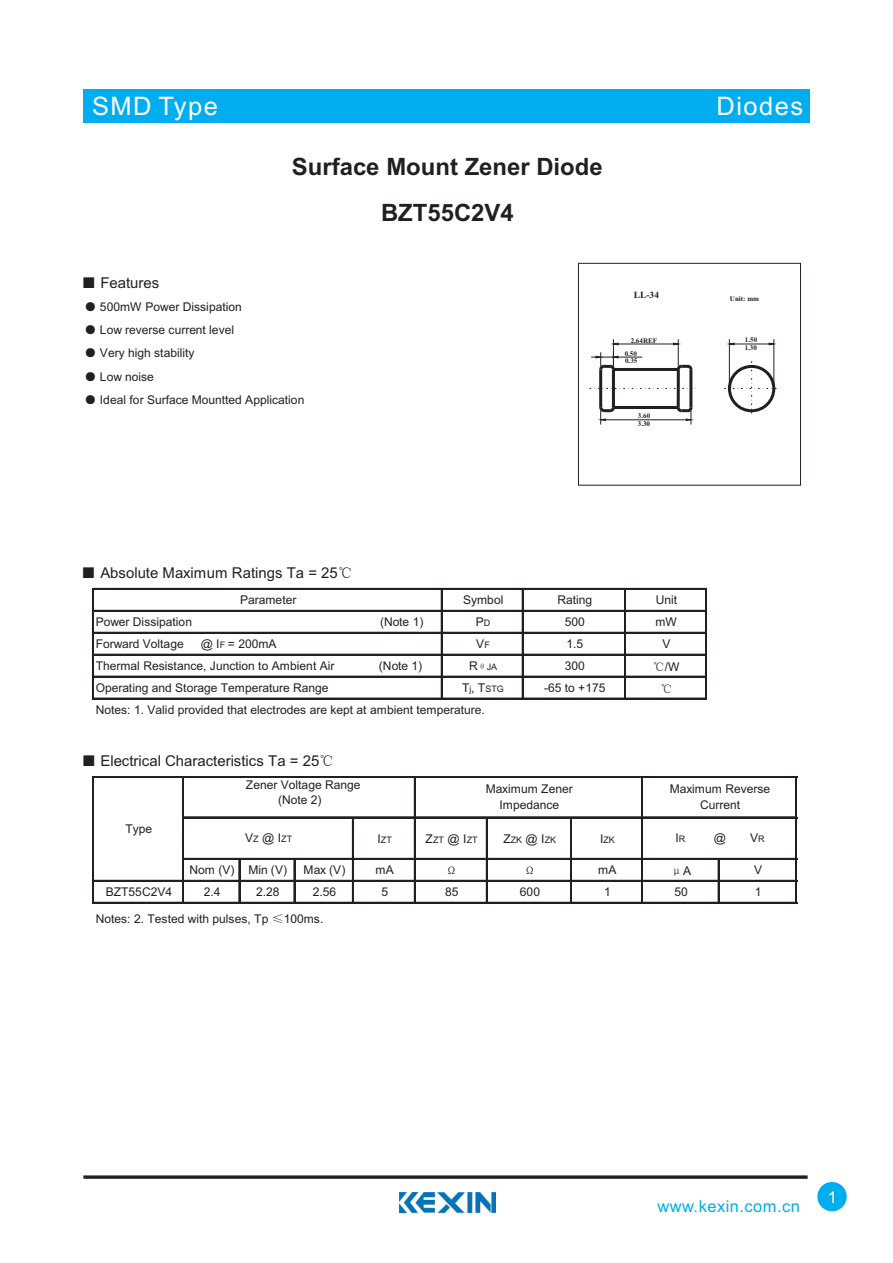
<style>
.page{position:relative;width:893px;height:1263px;background:#fff}
.page>*{position:absolute;margin:0;border:0;box-sizing:border-box;transform-origin:0 0}
.t1{font:25.5px "Arial";letter-spacing:.055em;color:#fff}
.t2{font:700 23.85px/46px "Arial";color:#231f20;text-align:center}
.t3{font:16.5px "Arial";letter-spacing:.03em;color:#00aeef}
.t4{font:16.5px "Arial";color:#fff}
.t5{font:15px "Arial";color:#231f20}
.t6{font:14.85px "Arial";color:#231f20}
.t7{font:12px/15.3px "Arial";color:#231f20;text-align:center}
.t8{font:12px "Sim Sun";color:#231f20}
.t9{font:700 9.45px "Times New Roman";color:#231f20}
.t10{font:9px "Arial";color:#231f20}
.t11{font:700 7.05px/12.9px "Times New Roman";color:#231f20}
.s1{font-family:"Sim Sun"}
.s2{font-size:9px}
.s3{font-size:12px}
.s4{font-family:"Arial"}
</style>
<div class="page">
<div style="left:83px;top:89px;width:727px;height:34px;background:#00aeef"></div>
<svg style="left:83px;top:1175px;width:725px;height:4px;background:#434040"></svg>
<div style="left:817px;top:1182px;width:30px;height:29px;background:#00aeef;border-radius:50%"></div>
<svg style="left:578px;top:262px;width:223px;height:224px"></svg>
<hr style="left:605px;top:419px;width:81px;height:1px;background:#231f20">
<hr style="left:618px;top:344px;width:55px;height:1px;background:#231f20">
<hr style="left:729px;top:339px;width:1px;height:46px;background:#231f20">
<hr style="left:774px;top:339px;width:1px;height:46px;background:#231f20">
<hr style="left:734px;top:344px;width:35px;height:1px;background:#231f20">
<svg style="left:769px;top:343px;width:6px;height:2px"></svg>
<div style="left:578px;top:263px;width:223px;height:222px;border:1px solid #231f20"></div>
<hr style="left:677px;top:369px;width:3px;height:39px;background:#231f20">
<hr style="left:689px;top:369px;width:3px;height:39px;background:#231f20">
<svg style="left:673px;top:339px;width:21px;height:33px"></svg>
<svg style="left:675px;top:404px;width:19px;height:21px"></svg>
<svg style="left:591px;top:339px;width:51px;height:33px"></svg>
<svg style="left:598px;top:404px;width:18px;height:21px"></svg>
<hr style="left:612px;top:369px;width:3px;height:39px;background:#231f20">
<hr style="left:599px;top:369px;width:3px;height:39px;background:#231f20">
<svg style="left:589px;top:388px;width:110px;height:1px"></svg>
<hr style="left:613px;top:368px;width:65px;height:3px;background:#231f20">
<hr style="left:613px;top:406px;width:65px;height:3px;background:#231f20">
<svg style="left:724px;top:361px;width:54px;height:55px"></svg>
<div style="left:728px;top:365px;width:47px;height:47px;border:3px solid #231f20;border-radius:50%"></div>
<img style="left:400px;top:1193px;width:95px;height:19px">
<hr style="left:92px;top:588px;width:2px;height:111px;background:#231f20">
<hr style="left:441px;top:590px;width:2px;height:109px;background:#231f20">
<hr style="left:522px;top:590px;width:2px;height:109px;background:#231f20">
<hr style="left:624px;top:590px;width:1px;height:109px;background:#231f20">
<hr style="left:625px;top:590px;width:1px;height:109px;background:#231f20">
<hr style="left:705px;top:590px;width:1px;height:109px;background:#231f20">
<hr style="left:706px;top:590px;width:1px;height:109px;background:#231f20">
<hr style="left:94px;top:588px;width:613px;height:2px;background:#231f20">
<hr style="left:94px;top:610px;width:613px;height:2px;background:#231f20">
<hr style="left:94px;top:632px;width:613px;height:2px;background:#231f20">
<hr style="left:94px;top:654px;width:613px;height:2px;background:#231f20">
<hr style="left:94px;top:676px;width:613px;height:1px;background:#231f20">
<hr style="left:94px;top:698px;width:613px;height:1px;background:#231f20">
<hr style="left:92px;top:776px;width:1px;height:128px;background:#231f20">
<hr style="left:93px;top:776px;width:1px;height:128px;background:#231f20">
<hr style="left:182px;top:778px;width:1px;height:126px;background:#231f20">
<hr style="left:183px;top:778px;width:1px;height:126px;background:#231f20">
<hr style="left:414px;top:778px;width:2px;height:126px;background:#231f20">
<hr style="left:641px;top:778px;width:1px;height:126px;background:#231f20">
<hr style="left:642px;top:778px;width:1px;height:126px;background:#231f20">
<hr style="left:795px;top:778px;width:1px;height:126px;background:#231f20">
<hr style="left:796px;top:778px;width:1px;height:126px;background:#231f20">
<hr style="left:352px;top:818px;width:2px;height:86px;background:#231f20">
<hr style="left:486px;top:818px;width:2px;height:86px;background:#231f20">
<hr style="left:570px;top:818px;width:1px;height:86px;background:#231f20">
<hr style="left:571px;top:818px;width:1px;height:86px;background:#231f20">
<hr style="left:239px;top:860px;width:1px;height:44px;background:#231f20">
<hr style="left:294px;top:860px;width:1px;height:44px;background:#231f20">
<hr style="left:718px;top:860px;width:1px;height:44px;background:#231f20">
<hr style="left:94px;top:776px;width:703px;height:2px;background:#231f20">
<hr style="left:184px;top:816px;width:613px;height:1px;background:#231f20">
<hr style="left:184px;top:817px;width:613px;height:1px;background:#231f20">
<hr style="left:184px;top:858px;width:613px;height:2px;background:#231f20">
<hr style="left:94px;top:880px;width:703px;height:2px;background:#231f20">
<hr style="left:94px;top:902px;width:703px;height:2px;background:#231f20">
<h1 class="t1" style="left:92px;top:96px;width:127px">SMD Type</h1>
<h1 class="t1" style="left:717px;top:96px;width:88px">Diodes</h1>
<h2 class="t2" style="left:292px;top:146px;width:312px">Surface Mount Zener Diode<br>BZT55C2V4</h2>
<p class="t6" style="left:81px;top:278px;width:79px"><span class="s1">■</span> Features</p>
<p class="t7" style="left:85px;top:301px;width:159px"><span class="s1">●</span> 500mW Power Dissipation</p>
<p class="t7" style="left:85px;top:324px;width:151px"><span class="s1">●</span> Low reverse current level</p>
<p class="t7" style="left:85px;top:347px;width:111px"><span class="s1">●</span> Very high stability</p>
<p class="t7" style="left:85px;top:370px;width:71px"><span class="s1">●</span> Low noise</p>
<p class="t7" style="left:85px;top:393px;width:221px"><span class="s1">●</span> Ideal for Surface Mountted Application</p>
<p class="t9" style="left:634px;top:291px;width:27px">LL-34</p>
<p class="t11" style="left:625px;top:334px;width:34px;text-indent:6px">2.64REF<br>0.50</p>
<p class="t11" style="left:625px;top:355px;width:14px">0.35</p>
<p class="t11" style="left:638px;top:412px;width:14px;line-height:8.6px">3.60<br>3.30</p>
<p class="t11" style="left:730px;top:292px;width:31px">Unit: mm</p>
<p class="t11" style="left:745px;top:337px;width:14px;line-height:7.6px">1.50<br>1.30</p>
<p class="t6" style="left:81px;top:568px;width:273px"><span class="s1">■</span> Absolute Maximum Ratings Ta = 25<span class="s1">℃</span></p>
<p class="t7" style="left:240px;top:593px;width:58px">Parameter</p>
<p class="t7" style="left:463px;top:593px;width:42px">Symbol</p>
<p class="t7" style="left:557px;top:593px;width:36px">Rating</p>
<p class="t7" style="left:656px;top:593px;width:23px">Unit</p>
<p class="t7" style="left:96px;top:615px;width:98px">Power Dissipation</p>
<p class="t7" style="left:380px;top:615px;width:45px">(Note 1)</p>
<p class="t7" style="left:476px;top:615px;width:16px">P<span class="s2">D</span></p>
<p class="t7" style="left:565px;top:615px;width:22px">500</p>
<p class="t7" style="left:655px;top:615px;width:23px">mW</p>
<p class="t7" style="left:96px;top:637px;width:90px">Forward Voltage</p>
<p class="t7" style="left:201px;top:637px;width:77px">@ I<span class="s2">F</span> = 200mA</p>
<p class="t7" style="left:476px;top:637px;width:15px">V<span class="s2">F</span></p>
<p class="t7" style="left:566px;top:637px;width:18px">1.5</p>
<p class="t7" style="left:662px;top:637px;width:10px">V</p>
<p class="t7" style="left:96px;top:659px;width:240px">Thermal Resistance, Junction to Ambient Air</p>
<p class="t7" style="left:379px;top:659px;width:45px">(Note 1)</p>
<p class="t10" style="left:469px;top:663px;width:30px"><span class="s3">R</span><span class="s1">θ</span>JA</p>
<p class="t7" style="left:565px;top:659px;width:22px">300</p>
<p class="t7" style="left:653px;top:660px;width:28px"><span class="s1">℃</span>/W</p>
<p class="t7" style="left:96px;top:681px;width:234px">Operating and Storage Temperature Range</p>
<p class="t10" style="left:462px;top:685px;width:43px"><span class="s3">T</span>j<span class="s3">, T</span>STG</p>
<p class="t7" style="left:544px;top:681px;width:63px">-65 to +175</p>
<p class="t8" style="left:660px;top:683px;width:14px">℃</p>
<p class="t7" style="left:96px;top:703px;width:391px">Notes: 1. Valid provided that electrodes are kept at ambient temperature.</p>
<p class="t5" style="left:81px;top:755px;width:254px"><span class="s1">■</span> Electrical Characteristics Ta = 25<span class="s1">℃</span></p>
<p class="t7" style="left:125px;top:822px;width:28px">Type</p>
<p class="t7" style="left:246px;top:778px;width:116px">Zener Voltage Range (Note 2)</p>
<p class="t7" style="left:670px;top:782px;width:102px">Maximum Reverse<br>Current</p>
<p class="t7" style="left:486px;top:782px;width:89px">Maximum Zener<br>Impedance</p>
<p class="t7" style="left:245px;top:831px;width:49px">V<span class="s2">Z</span> @ I<span class="s2">ZT</span></p>
<p class="t10" style="left:377px;top:836px;width:16px"><span class="s3">I</span>ZT</p>
<p class="t10" style="left:426px;top:836px;width:54px"><span class="s3">Z</span>ZT <span class="s3">@ I</span>ZT</p>
<p class="t10" style="left:503px;top:836px;width:54px"><span class="s3">Z</span>ZK <span class="s3">@ I</span>ZK</p>
<p class="t10" style="left:600px;top:836px;width:16px"><span class="s3">I</span>ZK</p>
<p class="t7" style="left:675px;top:831px;width:11px">I<span class="s2">R</span></p>
<p class="t7" style="left:714px;top:831px;width:14px">@</p>
<p class="t7" style="left:750px;top:831px;width:16px">V<span class="s2">R</span></p>
<p class="t7" style="left:190px;top:863px;width:99px">Nom (V) Min (V)</p>
<p class="t7" style="left:304px;top:863px;width:43px">Max (V)</p>
<p class="t7" style="left:375px;top:863px;width:20px">mA</p>
<p class="t8" style="left:446px;top:865px;width:14px">Ω</p>
<p class="t8" style="left:524px;top:865px;width:14px">Ω</p>
<p class="t7" style="left:598px;top:863px;width:20px">mA</p>
<p class="t8" style="left:671px;top:864px;width:22px">μ<span class="s4">A</span></p>
<p class="t7" style="left:754px;top:863px;width:10px">V</p>
<p class="t7" style="left:106px;top:885px;width:68px">BZT55C2V4</p>
<p class="t7" style="left:204px;top:885px;width:18px">2.4</p>
<p class="t7" style="left:256px;top:885px;width:25px">2.28</p>
<p class="t7" style="left:313px;top:885px;width:25px">2.56</p>
<p class="t7" style="left:381px;top:885px;width:8px">5</p>
<p class="t7" style="left:445px;top:885px;width:15px">85</p>
<p class="t7" style="left:520px;top:885px;width:22px">600</p>
<p class="t7" style="left:604px;top:885px;width:8px">1</p>
<p class="t7" style="left:674px;top:885px;width:15px">50</p>
<p class="t7" style="left:755px;top:885px;width:8px">1</p>
<p class="t7" style="left:96px;top:912px;width:229px">Notes: 2. Tested with pulses, Tp <span class="s1">≤</span>100ms.</p>
<h3 class="t3" style="left:657px;top:1200px;width:144px">www.kexin.com.cn</h3>
<h3 class="t4" style="left:828px;top:1191px;width:11px">1</h3>
</div>
